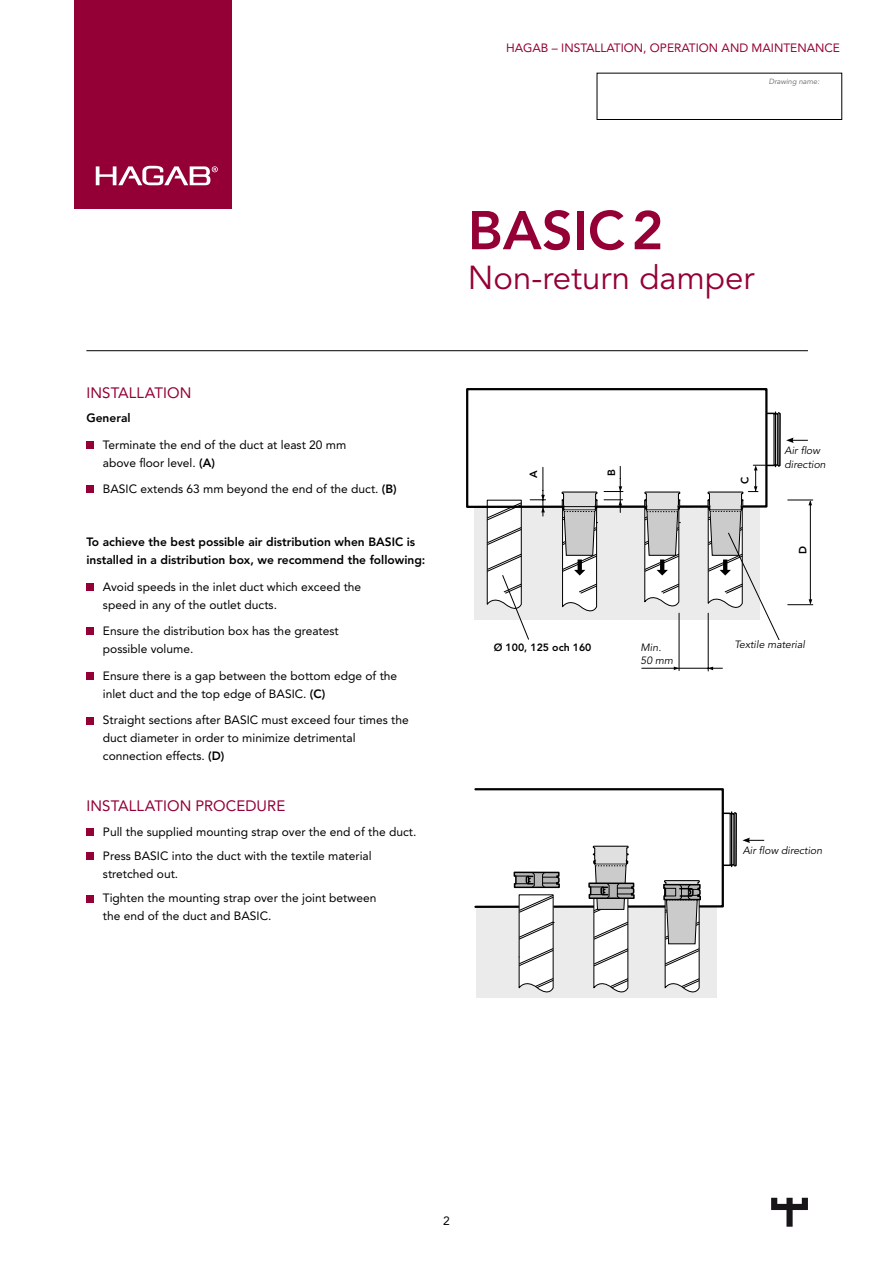
<style>
.page{position:relative;width:893px;height:1263px;background:#fff}
.page>*{position:absolute;margin:0;border:0;box-sizing:border-box;transform-origin:0 0}
.t1{font:800 54px "Avenir LT Std";color:#940035}
.t2{font:33px "Avenir LT Std";color:#940035}
.t3{font:15px "Avenir LT Std";letter-spacing:.005em;color:#940035}
.t4{font:12px/18px "Avenir LT Std";color:#000}
.t5{font:800 12px/18px "Avenir LT Std";color:#000}
.t6{font:12px "Avenir LT Std";color:#940035}
.t7{font:italic 10.5px/13.5px "Avenir LT Std";color:#000}
.t8{font:800 10.5px "Avenir LT Std";color:#000}
.t9{font:italic 7.5px "Avenir LT Std";color:#636363}
.s1{font-weight:800}
</style>
<div class="page">
<svg style="left:771px;top:1198px;width:37px;height:29px"></svg>
<div style="left:74px;top:0;width:158px;height:209px;background:#940035"></div>
<svg style="left:96px;top:166px;width:122px;height:19px"></svg>
<hr style="left:86px;top:350px;width:722px;height:1px;background:#000">
<div style="left:86px;top:441px;width:8px;height:8px;background:#940035"></div>
<div style="left:86px;top:486px;width:8px;height:7px;background:#940035"></div>
<div style="left:86px;top:583px;width:8px;height:8px;background:#940035"></div>
<div style="left:86px;top:628px;width:8px;height:7px;background:#940035"></div>
<div style="left:86px;top:672px;width:8px;height:8px;background:#940035"></div>
<div style="left:86px;top:717px;width:8px;height:7px;background:#940035"></div>
<div style="left:86px;top:828px;width:8px;height:7px;background:#940035"></div>
<div style="left:86px;top:852px;width:8px;height:8px;background:#940035"></div>
<div style="left:86px;top:895px;width:8px;height:7px;background:#940035"></div>
<div style="left:474px;top:507px;width:286px;height:113px;background:#ebebeb"></div>
<div style="left:466px;top:388px;width:301px;height:120px;border:2px solid #000"></div>
<hr style="left:617px;top:506px;width:126px;height:1px;background:#000">
<hr style="left:679px;top:613px;width:1px;height:58px;background:#000">
<hr style="left:642px;top:668px;width:80px;height:1px;background:#000">
<hr style="left:708px;top:613px;width:1px;height:58px;background:#000">
<svg style="left:674px;top:666px;width:5px;height:4px"></svg>
<svg style="left:467px;top:466px;width:170px;height:174px"></svg>
<svg style="left:644px;top:491px;width:48px;height:116px"></svg>
<svg style="left:701px;top:411px;width:112px;height:232px"></svg>
<hr style="left:774px;top:414px;width:1px;height:51px;background:#000">
<hr style="left:775px;top:412px;width:1px;height:54px;background:#000">
<div style="left:476px;top:907px;width:240px;height:90px;background:#ebebeb"></div>
<div style="left:474px;top:788px;width:250px;height:120px;border:2px solid #000"></div>
<svg style="left:722px;top:811px;width:42px;height:57px"></svg>
<hr style="left:730px;top:814px;width:1px;height:51px;background:#000">
<hr style="left:731px;top:812px;width:1px;height:54px;background:#000">
<svg style="left:513px;top:845px;width:189px;height:153px"></svg>
<div style="left:784px;top:446px;width:101px;height:45px;background:#fff"></div>
<div style="left:738px;top:846px;width:101px;height:45px;background:#fff"></div>
<div style="left:734px;top:640px;width:101px;height:18px;background:#fff"></div>
<div style="left:597px;top:73px;width:245px;height:47px;border:1px solid #000"></div>
<p class="t6" style="left:506px;top:40px;width:335px">HAGAB – INSTALLATION, OPERATION AND MAINTENANCE</p>
<p class="t9" style="left:769px;top:77px;width:52px">Drawing name:</p>
<p class="t3" style="left:86px;top:384px;width:106px">INSTALLATION</p>
<p class="t5" style="left:86px;top:409px;width:46px">General</p>
<p class="t4" style="left:103px;top:436px;width:245px">Terminate the end of the duct at least 20 mm above floor level. <span class="s1">(A)</span></p>
<p class="t4" style="left:103px;top:480px;width:295px">BASIC extends 63 mm beyond the end of the duct. <span class="s1">(B)</span></p>
<p class="t5" style="left:86px;top:533px;width:341px">To achieve the best possible air distribution when BASIC is installed in a distribution box, we recommend the following:</p>
<p class="t4" style="left:103px;top:578px;width:260px">Avoid speeds in the inlet duct which exceed the speed in any of the outlet ducts.</p>
<p class="t4" style="left:103px;top:622px;width:237px">Ensure the distribution box has the greatest possible volume.</p>
<p class="t4" style="left:103px;top:667px;width:296px">Ensure there is a gap between the bottom edge of the inlet duct and the top edge of BASIC. <span class="s1">(C)</span></p>
<p class="t4" style="left:103px;top:711px;width:307px">Straight sections after BASIC must exceed four times the duct diameter in order to minimize detrimental connection effects. <span class="s1">(D)</span></p>
<p class="t3" style="left:86px;top:797px;width:200px">INSTALLATION PROCEDURE</p>
<p class="t4" style="left:103px;top:819px;width:315px;line-height:24.5px">Pull the supplied mounting strap over the end of the duct.<br>Press BASIC into the duct with the textile material</p>
<p class="t4" style="left:103px;top:862px;width:275px;line-height:24.5px">stretched out.<br>Tighten the mounting strap over the joint between</p>
<p class="t4" style="left:103px;top:907px;width:170px">the end of the duct and BASIC.</p>
<h1 class="t1" style="left:468px;top:199px;width:197px">BASIC2</h1>
<h2 class="t2" style="left:468px;top:258px;width:288px">Non-return damper</h2>
<p class="t8" style="left:527px;top:478px;width:9px;rotate:-90deg">A</p>
<p class="t8" style="left:605px;top:476px;width:8px;rotate:-90deg">B</p>
<p class="t8" style="left:738px;top:484px;width:9px;rotate:-90deg">C</p>
<p class="t7" style="left:784px;top:444px;width:43px">Air flow direction</p>
<p class="t7" style="left:788px;top:447px;width:54px">Luftriktning</p>
<p class="t8" style="left:797px;top:554px;width:9px;rotate:-90deg">D</p>
<p class="t8" style="left:494px;top:641px;width:99px">Ø 100, 125 och 160</p>
<p class="t7" style="left:734px;top:638px;width:72px">Textile material</p>
<p class="t7" style="left:641px;top:641px;width:22px">Min.</p>
<p class="t7" style="left:733px;top:642px;width:82px">Textila materialet</p>
<p class="t7" style="left:641px;top:653px;width:34px">50 mm</p>
<p class="t7" style="left:743px;top:844px;width:81px">Air flow direction</p>
<p class="t7" style="left:741px;top:846px;width:54px">Luftriktning</p>
<p class="t4" style="left:443px;top:1212px;width:8px">2</p>
</div>
